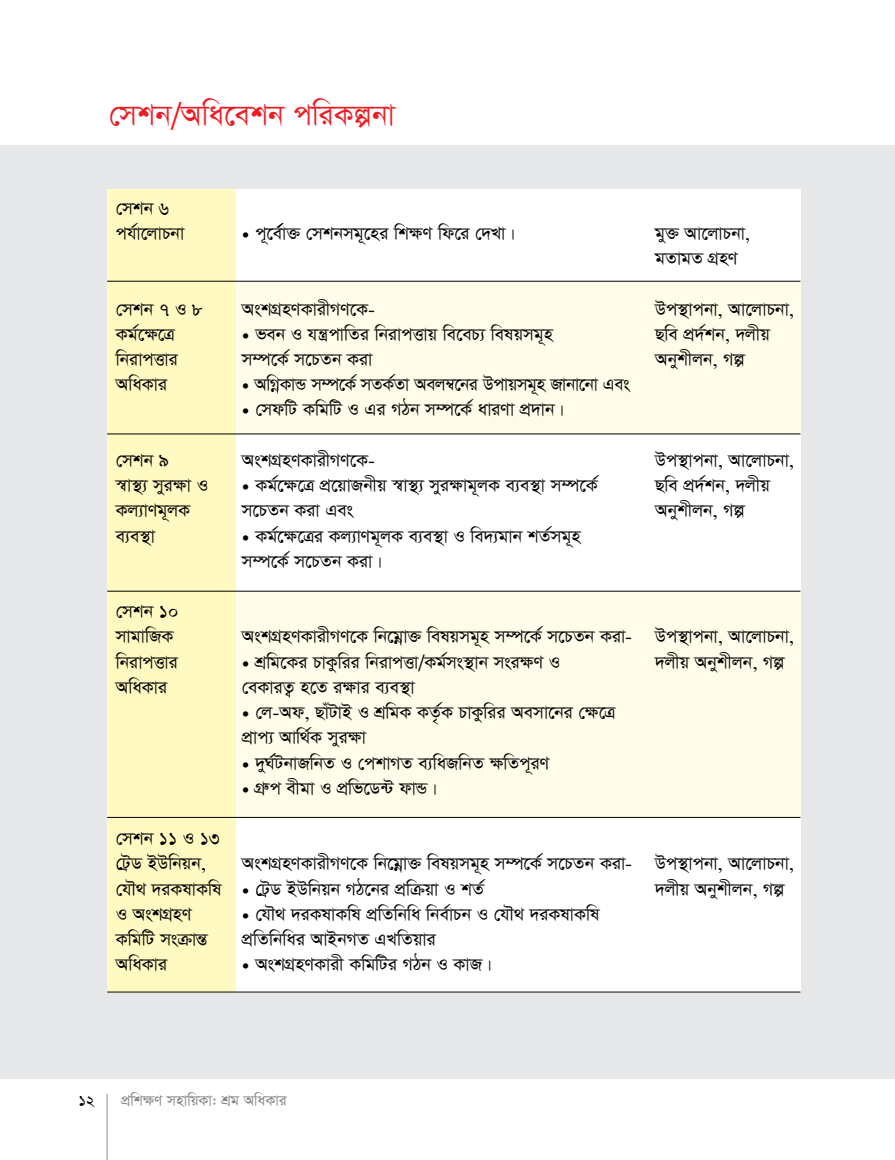
<style>
.page{position:relative;width:895px;height:1160px;background:#fff}
.page>*{position:absolute;margin:0;border:0;box-sizing:border-box;transform-origin:0 0}
.t1{font:35px "Sutonny MJ";color:#ed1d24}
.t2{font:21px/25.2px "Sutonny MJ";color:#000}
.t3{font:17.5px "Sutonny MJ";color:#808285}
.t4{font:17.5px "Sutonny MJ";color:#000}
.s1{font-family:"Cambria";font-size:17.5px}
</style>
<div class="page">
<div style="left:0;top:145px;width:895px;height:932px;background:#e6e7e8"></div>
<div style="left:107px;top:189px;width:693px;height:802px;background:#fffde9"></div>
<div style="left:107px;top:189px;width:128px;height:802px;background:#fffac2"></div>
<div style="left:235px;top:189px;width:565px;height:92px;background:#fff"></div>
<hr style="left:107px;top:281px;width:693px;height:1px;background:#000">
<div style="left:235px;top:434px;width:565px;height:157px;background:#fff"></div>
<div style="left:235px;top:817px;width:565px;height:174px;background:#fff"></div>
<hr style="left:106px;top:1093px;width:2px;height:66px;background:#bcbec0">
<hr style="left:107px;top:433px;width:693px;height:1px;background:#000">
<hr style="left:107px;top:590px;width:693px;height:1px;background:#000">
<hr style="left:107px;top:816px;width:693px;height:1px;background:#000">
<hr style="left:107px;top:991px;width:693px;height:1px;background:#000">
<h1 class="t1" style="left:109px;top:96px;width:287px">†MKB/AWA‡EKB CWIKÍBV</h1>
<p class="t2" style="left:116px;top:196px;width:70px">†MKB 6<br>CH©V‡JVPBV</p>
<p class="t2" style="left:242px;top:221px;width:275px"><span class="s1">•</span> C~‡E©V³ †MKBMG~‡NI WK¶Y WD‡I †`LV|</p>
<p class="t2" style="left:655px;top:221px;width:97px">GY³ AV‡JVPBV,<br>GZVGZ MÖNY</p>
<p class="t2" style="left:116px;top:297px;width:89px">†MKB 7 I 8</p>
<p class="t2" style="left:242px;top:297px;width:135px">ASKMÖNYKVIXMY‡K-</p>
<p class="t2" style="left:655px;top:297px;width:140px">DC¯’VCBV, AV‡JVPBV,</p>
<p class="t2" style="left:116px;top:322px;width:60px">KG©‡¶‡Î</p>
<p class="t2" style="left:242px;top:322px;width:315px"><span class="s1">•</span> FEB I HŠ¿CVWZI WBIVCËVQ WE‡EP¨ WELQMG~N</p>
<p class="t2" style="left:655px;top:322px;width:116px">QWE CÖ`©KB, `JXQ</p>
<p class="t2" style="left:116px;top:347px;width:63px">WBIVCËVI</p>
<p class="t2" style="left:242px;top:347px;width:132px">M¤Ú‡K© M‡PZB KIV</p>
<p class="t2" style="left:655px;top:347px;width:91px">ABYKXJB, MÍ</p>
<p class="t2" style="left:116px;top:373px;width:53px">AWAKVI</p>
<p class="t2" style="left:242px;top:373px;width:389px"><span class="s1">•</span> AWMŒKVÛ M¤Ú‡K© MZK©ZV AEJ¤^‡BI DCVQMG~N RVBV‡BV GES</p>
<p class="t2" style="left:242px;top:398px;width:324px"><span class="s1">•</span> †MDWU KWGWU I GI MVB M¤Ú‡K© AVIYV CÖ`VB|</p>
<p class="t2" style="left:116px;top:448px;width:55px">†MKB 9</p>
<p class="t2" style="left:242px;top:448px;width:135px">ASKMÖNYKVIXMY‡K-</p>
<p class="t2" style="left:655px;top:448px;width:140px">DC¯’VCBV, AV‡JVPBV,</p>
<p class="t2" style="left:116px;top:473px;width:94px">¯^V¯’¨ MYI¶V I</p>
<p class="t2" style="left:242px;top:473px;width:357px"><span class="s1">•</span> KG©‡¶‡Î CÖ‡QVRBXQ ¯^V¯’¨ MYI¶VG~JK E¨E¯’V M¤Ú‡K©</p>
<p class="t2" style="left:655px;top:473px;width:116px">QWE CÖ`©KB, `JXQ</p>
<p class="t2" style="left:116px;top:499px;width:76px">KJ¨VYG~JK</p>
<p class="t2" style="left:242px;top:499px;width:113px">M‡PZB KIV GES</p>
<p class="t2" style="left:655px;top:499px;width:91px">ABYKXJB, MÍ</p>
<p class="t2" style="left:116px;top:524px;width:41px">E¨E¯’V</p>
<p class="t2" style="left:242px;top:524px;width:342px"><span class="s1">•</span> KG©‡¶‡ÎI KJ¨VYG~JK E¨E¯’V I WE`¨GVB KZ©MG~N<br>M¤Ú‡K© M‡PZB KIV|</p>
<p class="t2" style="left:116px;top:599px;width:64px">†MKB 10<br>MVGVWRK</p>
<p class="t2" style="left:242px;top:625px;width:554px">ASKMÖNYKVIXMY‡K WB‡GŒV³ WELQMG~N M¤Ú‡K© M‡PZB KIV- DC¯’VCBV, AV‡JVPBV,</p>
<p class="t2" style="left:116px;top:650px;width:63px">WBIVCËVI</p>
<p class="t2" style="left:242px;top:650px;width:320px"><span class="s1">•</span> KÖWG‡KI PVKZWII WBIVCËV/KG©MS¯’VB MSI¶Y I</p>
<p class="t2" style="left:655px;top:650px;width:131px">`JXQ ABYKXJB, MÍ</p>
<p class="t2" style="left:116px;top:675px;width:53px">AWAKVI</p>
<p class="t2" style="left:242px;top:675px;width:174px">†EKVIZ¡ N‡Z I¶VI E¨E¯’V</p>
<p class="t2" style="left:242px;top:700px;width:375px"><span class="s1">•</span> †J-AD, QVUUVB I KÖWGK KZ…©K PVKZWII AEMV‡BI †¶‡Î<br>CÖVC¨ AVW_©K MYI¶V</p>
<p class="t2" style="left:242px;top:751px;width:309px"><span class="s1">•</span> `YN©UBVRWBZ I †CKVMZ E¨WARWBZ ¶WZC~IY</p>
<p class="t2" style="left:242px;top:776px;width:197px"><span class="s1">•</span> MÖÆC EXGV I CÖWF‡W›U DVÛ|</p>
<p class="t2" style="left:116px;top:826px;width:105px">†MKB 11 I 13 †U«W BDWBQB,</p>
<p class="t2" style="left:116px;top:851px;width:680px;text-indent:126px">ASKMÖNYKVIXMY‡K WB‡GŒV³ WELQMG~N M¤Ú‡K© M‡PZB KIV- DC¯’VCBV, AV‡JVPBV, †HŠ_ `IKLVKWL <span class="s1">•</span> †U«W BDWBQB MV‡BI CÖWΜQV I KZ©</p>
<p class="t2" style="left:655px;top:877px;width:131px">`JXQ ABYKXJB, MÍ</p>
<p class="t2" style="left:116px;top:902px;width:77px">I ASKMÖNY</p>
<p class="t2" style="left:242px;top:902px;width:359px"><span class="s1">•</span> †HŠ_ `IKLVKWL CÖWZWBWA WBE©VPB I †HŠ_ `IKLVKWL</p>
<p class="t2" style="left:116px;top:927px;width:105px">KWGWU MSΜVŠÍ</p>
<p class="t2" style="left:242px;top:927px;width:195px">CÖWZWBWAI AVBBMZ GLWZQVI</p>
<p class="t2" style="left:116px;top:952px;width:53px">AWAKVI</p>
<p class="t2" style="left:242px;top:952px;width:251px"><span class="s1">•</span> ASKMÖNYKVIX KWGWUI MVB I KVR|</p>
<p class="t4" style="left:78px;top:1090px;width:18px">12</p>
<p class="t3" style="left:121px;top:1090px;width:167px">CÖWK¶Y MNVWQKV: KÖG AWAKVI</p>
</div>
